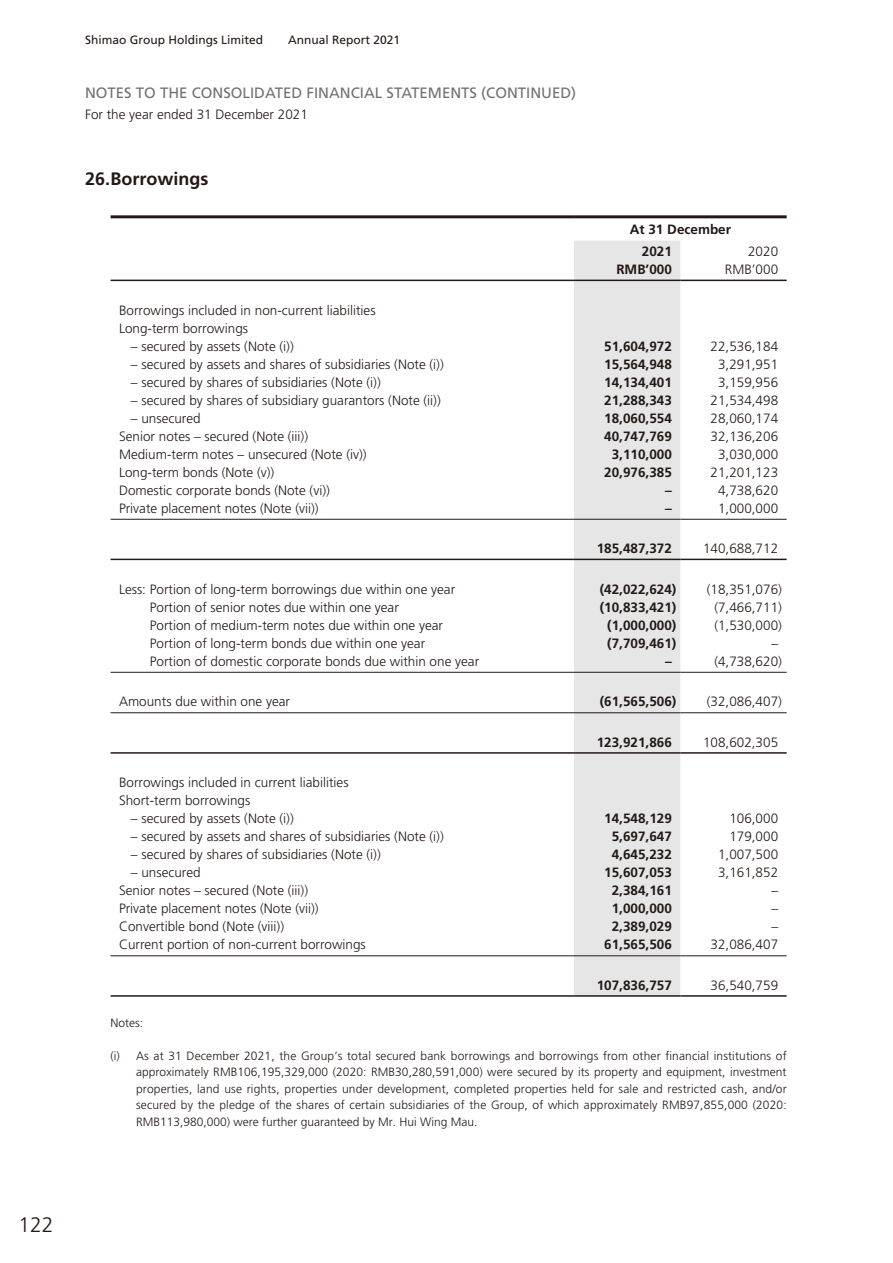
<style>
.page{position:relative;width:893px;height:1263px;background:#fff}
.page>*{position:absolute;margin:0;border:0;box-sizing:border-box;transform-origin:0 0}
.t1{font:300 21px "Frutiger LT Std";color:#231916}
.t2{font:700 18px "Frutiger LT Std";color:#231916}
.t3{font:15px "Frutiger LT Std";color:#717171}
.t4{font:300 13.5px/18px "Frutiger LT Std";color:#231916}
.t5{font:700 13.5px/22.2px "Frutiger LT Std";color:#231916}
.t6{font:300 12px/16.5px "Frutiger LT Std";color:#231916;text-align:justify}
.t7{font:12px "Frutiger LT Std";color:#231916}
</style>
<div class="page">
<div style="left:574px;top:241px;width:106px;height:39px;background:#e6e6e7"></div>
<div style="left:574px;top:281px;width:106px;height:714px;background:#e6e6e7"></div>
<hr style="left:111px;top:215px;width:463px;height:3px;background:#231916">
<hr style="left:574px;top:215px;width:213px;height:3px;background:#231916">
<hr style="left:111px;top:280px;width:463px;height:1px;background:#231916">
<hr style="left:574px;top:280px;width:106px;height:1px;background:#231916">
<hr style="left:680px;top:280px;width:107px;height:1px;background:#231916">
<hr style="left:111px;top:519px;width:463px;height:1px;background:#231916">
<hr style="left:574px;top:519px;width:106px;height:1px;background:#231916">
<hr style="left:680px;top:519px;width:107px;height:1px;background:#231916">
<hr style="left:111px;top:559px;width:463px;height:1px;background:#231916">
<hr style="left:574px;top:559px;width:106px;height:1px;background:#231916">
<hr style="left:680px;top:559px;width:107px;height:1px;background:#231916">
<hr style="left:111px;top:672px;width:463px;height:1px;background:#231916">
<hr style="left:574px;top:672px;width:106px;height:1px;background:#231916">
<hr style="left:680px;top:672px;width:107px;height:1px;background:#231916">
<hr style="left:111px;top:712px;width:463px;height:1px;background:#231916">
<hr style="left:574px;top:712px;width:106px;height:1px;background:#231916">
<hr style="left:680px;top:712px;width:107px;height:1px;background:#231916">
<hr style="left:111px;top:752px;width:463px;height:2px;background:#231916">
<hr style="left:574px;top:752px;width:106px;height:2px;background:#231916">
<hr style="left:680px;top:752px;width:107px;height:2px;background:#231916">
<hr style="left:111px;top:955px;width:463px;height:1px;background:#231916">
<hr style="left:574px;top:955px;width:106px;height:1px;background:#231916">
<hr style="left:680px;top:955px;width:107px;height:1px;background:#231916">
<hr style="left:111px;top:995px;width:463px;height:2px;background:#231916">
<hr style="left:574px;top:995px;width:106px;height:2px;background:#231916">
<hr style="left:680px;top:995px;width:107px;height:2px;background:#231916">
<p class="t7" style="left:85px;top:34px;width:180px">Shimao Group Holdings Limited</p>
<p class="t7" style="left:288px;top:34px;width:114px">Annual Report 2021</p>
<p class="t3" style="left:85px;top:85px;width:493px">NOTES TO THE CONSOLIDATED FINANCIAL STATEMENTS (CONTINUED)</p>
<p class="t4" style="left:85px;top:106px;width:224px">For the year ended 31 December 2021</p>
<h2 class="t2" style="left:85px;top:170px;width:125px">26. Borrowings</h2>
<p class="t5" style="left:642px;top:219px;width:91px;text-indent:-12px">At 31 December<br>2021</p>
<p class="t4" style="left:748px;top:243px;width:32px">2020</p>
<p class="t5" style="left:616px;top:259px;width:57px">RMB’000</p>
<p class="t4" style="left:725px;top:261px;width:55px">RMB’000</p>
<p class="t4" style="left:119px;top:302px;width:258px">Borrowings included in non-current liabilities<br>Long-term borrowings</p>
<p class="t4" style="left:131px;top:338px;width:164px">– secured by assets (Note (i))</p>
<p class="t5" style="left:604px;top:336px;width:69px">51,604,972</p>
<p class="t4" style="left:711px;top:338px;width:69px">22,536,184</p>
<p class="t4" style="left:131px;top:356px;width:314px">– secured by assets and shares of subsidiaries (Note (i))</p>
<p class="t5" style="left:604px;top:354px;width:69px">15,564,948</p>
<p class="t4" style="left:718px;top:356px;width:62px">3,291,951</p>
<p class="t4" style="left:131px;top:374px;width:251px">– secured by shares of subsidiaries (Note (i))</p>
<p class="t5" style="left:604px;top:372px;width:69px">14,134,401</p>
<p class="t4" style="left:718px;top:374px;width:62px">3,159,956</p>
<p class="t4" style="left:131px;top:392px;width:311px">– secured by shares of subsidiary guarantors (Note (ii))</p>
<p class="t5" style="left:604px;top:390px;width:69px">21,288,343</p>
<p class="t4" style="left:711px;top:392px;width:69px">21,534,498</p>
<p class="t4" style="left:131px;top:410px;width:71px">– unsecured</p>
<p class="t5" style="left:604px;top:408px;width:69px">18,060,554</p>
<p class="t4" style="left:711px;top:410px;width:69px">28,060,174</p>
<p class="t4" style="left:119px;top:428px;width:191px">Senior notes – secured (Note (iii))</p>
<p class="t5" style="left:604px;top:426px;width:69px">40,747,769</p>
<p class="t4" style="left:711px;top:428px;width:69px">32,136,206</p>
<p class="t4" style="left:119px;top:446px;width:249px">Medium-term notes – unsecured (Note (iv))</p>
<p class="t5" style="left:612px;top:444px;width:62px">3,110,000</p>
<p class="t4" style="left:718px;top:446px;width:62px">3,030,000</p>
<p class="t4" style="left:119px;top:464px;width:157px">Long-term bonds (Note (v))</p>
<p class="t5" style="left:604px;top:462px;width:69px">20,976,385</p>
<p class="t4" style="left:711px;top:464px;width:69px">21,201,123</p>
<p class="t4" style="left:119px;top:482px;width:212px">Domestic corporate bonds (Note (vi))</p>
<p class="t5" style="left:665px;top:480px;width:8px">–</p>
<p class="t4" style="left:718px;top:482px;width:62px">4,738,620</p>
<p class="t4" style="left:119px;top:500px;width:201px">Private placement notes (Note (vii))</p>
<p class="t5" style="left:665px;top:498px;width:8px">–</p>
<p class="t4" style="left:718px;top:500px;width:62px">1,000,000</p>
<p class="t5" style="left:597px;top:538px;width:77px">185,487,372</p>
<p class="t4" style="left:703px;top:540px;width:77px">140,688,712</p>
<p class="t4" style="left:119px;top:581px;width:338px">Less: Portion of long-term borrowings due within one year</p>
<p class="t5" style="left:600px;top:579px;width:78px">(42,022,624)</p>
<p class="t4" style="left:707px;top:581px;width:77px">(18,351,076)</p>
<p class="t4" style="left:150px;top:599px;width:251px">Portion of senior notes due within one year</p>
<p class="t5" style="left:600px;top:597px;width:78px">(10,833,421)</p>
<p class="t4" style="left:714px;top:599px;width:69px">(7,466,711)</p>
<p class="t4" style="left:150px;top:617px;width:295px">Portion of medium-term notes due within one year</p>
<p class="t5" style="left:607px;top:615px;width:71px">(1,000,000)</p>
<p class="t4" style="left:714px;top:617px;width:69px">(1,530,000)</p>
<p class="t4" style="left:150px;top:635px;width:277px">Portion of long-term bonds due within one year</p>
<p class="t5" style="left:607px;top:633px;width:71px">(7,709,461)</p>
<p class="t4" style="left:771px;top:635px;width:8px">–</p>
<p class="t4" style="left:150px;top:653px;width:331px">Portion of domestic corporate bonds due within one year</p>
<p class="t5" style="left:665px;top:651px;width:8px">–</p>
<p class="t4" style="left:714px;top:653px;width:69px">(4,738,620)</p>
<p class="t4" style="left:119px;top:693px;width:173px">Amounts due within one year</p>
<p class="t5" style="left:600px;top:691px;width:78px">(61,565,506)</p>
<p class="t4" style="left:707px;top:693px;width:77px">(32,086,407)</p>
<p class="t5" style="left:597px;top:732px;width:77px">123,921,866</p>
<p class="t4" style="left:703px;top:734px;width:77px">108,602,305</p>
<p class="t4" style="left:119px;top:774px;width:231px">Borrowings included in current liabilities<br>Short-term borrowings</p>
<p class="t4" style="left:131px;top:810px;width:164px">– secured by assets (Note (i))</p>
<p class="t5" style="left:604px;top:808px;width:69px">14,548,129</p>
<p class="t4" style="left:729px;top:810px;width:50px">106,000</p>
<p class="t4" style="left:131px;top:828px;width:314px">– secured by assets and shares of subsidiaries (Note (i))</p>
<p class="t5" style="left:612px;top:826px;width:62px">5,697,647</p>
<p class="t4" style="left:729px;top:828px;width:50px">179,000</p>
<p class="t4" style="left:131px;top:846px;width:251px">– secured by shares of subsidiaries (Note (i))</p>
<p class="t5" style="left:612px;top:844px;width:62px">4,645,232</p>
<p class="t4" style="left:718px;top:846px;width:62px">1,007,500</p>
<p class="t4" style="left:131px;top:864px;width:71px">– unsecured</p>
<p class="t5" style="left:604px;top:862px;width:69px">15,607,053</p>
<p class="t4" style="left:718px;top:864px;width:62px">3,161,852</p>
<p class="t4" style="left:119px;top:882px;width:191px">Senior notes – secured (Note (iii))</p>
<p class="t5" style="left:612px;top:880px;width:62px">2,384,161</p>
<p class="t4" style="left:771px;top:882px;width:8px">–</p>
<p class="t4" style="left:119px;top:900px;width:201px">Private placement notes (Note (vii))</p>
<p class="t5" style="left:612px;top:898px;width:62px">1,000,000</p>
<p class="t4" style="left:771px;top:900px;width:8px">–</p>
<p class="t4" style="left:119px;top:918px;width:167px">Convertible bond (Note (viii))</p>
<p class="t5" style="left:612px;top:916px;width:62px">2,389,029</p>
<p class="t4" style="left:771px;top:918px;width:8px">–</p>
<p class="t4" style="left:119px;top:936px;width:248px">Current portion of non-current borrowings</p>
<p class="t5" style="left:604px;top:934px;width:69px">61,565,506</p>
<p class="t4" style="left:711px;top:936px;width:69px">32,086,407</p>
<p class="t5" style="left:597px;top:975px;width:77px">107,836,757</p>
<p class="t4" style="left:711px;top:977px;width:69px">36,540,759</p>
<p class="t6" style="left:111px;top:1015px;width:34px">Notes:</p>
<p class="t6" style="left:136px;top:1048px;width:652px;text-indent:-26px">(i) As at 31 December 2021, the Group’s total secured bank borrowings and borrowings from other financial institutions of approximately RMB106,195,329,000 (2020: RMB30,280,591,000) were secured by its property and equipment, investment properties, land use rights, properties under development, completed properties held for sale and restricted cash, and/or secured by the pledge of the shares of certain subsidiaries of the Group, of which approximately RMB97,855,000 (2020:<br>RMB113,980,000) were further guaranteed by Mr. Hui Wing Mau.</p>
<h1 class="t1" style="left:19px;top:1215px;width:37px">122</h1>
</div>
